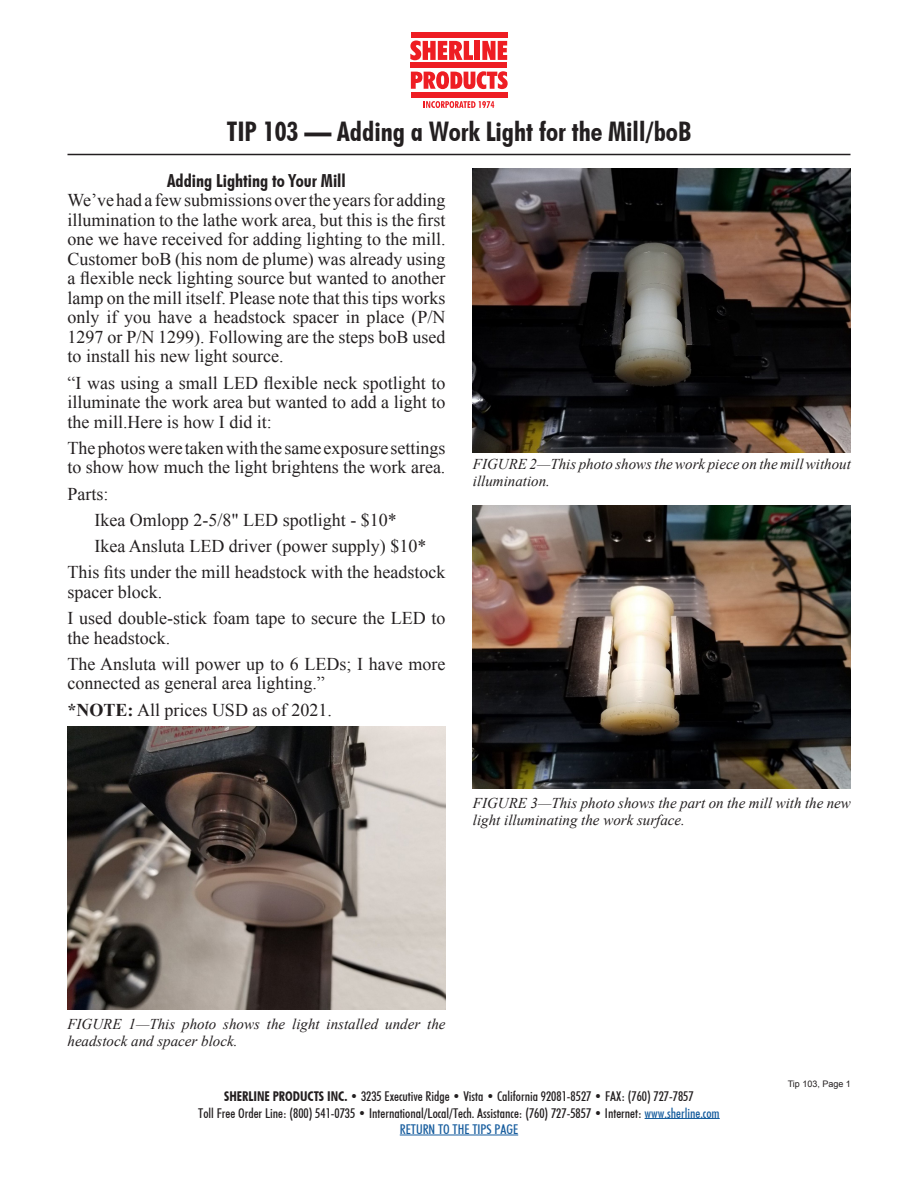
<style>
.page{position:relative;width:918px;height:1188px;background:#fff}
.page>*{position:absolute;margin:0;border:0;box-sizing:border-box;transform-origin:0 0}
.Tips_headline{font:27px "Futuri Condensed Bold SWFTE";color:#231f20}
.Body_text{font:18px/19.5px "Times New Roman";color:#231f20}
.numbers_indent{font:18px "Times New Roman";color:#231f20}
.Subhead_2{font:18px "Futuri Condensed Bold SWFTE";color:#231f20}
.t1{font:italic 15px/16.5px "Times New Roman";color:#231f20}
.t2{font:13.5px/16.5px "Futuri Condensed Regular SWFTE";color:#231f20;text-align:center}
.t3{font:9px "Arial";color:#231f20}
.s1{font-weight:700}
.s2{font-family:"Futuri Condensed Bold SWFTE"}
.s3{font-family:"Futuri Condensed Extra Bold SWFTE"}
.s4{color:#175d9e}
</style>
<div class="page">
<img style="left:68px;top:727px;width:378px;height:283px">
<hr style="left:645px;top:1118px;width:75px;height:1px;background:#175d9e">
<hr style="left:400px;top:1135px;width:118px;height:1px;background:#175d9e">
<svg style="left:410px;top:41px;width:63px;height:19px"></svg>
<div style="left:475px;top:41px;width:5px;height:19px;background:#ee1d23"></div>
<svg style="left:482px;top:41px;width:25px;height:19px"></svg>
<svg style="left:411px;top:71px;width:97px;height:18px"></svg>
<div style="left:411px;top:63px;width:96px;height:5px;background:#ee1d23"></div>
<div style="left:411px;top:92px;width:97px;height:6px;background:#ee1d23"></div>
<div style="left:411px;top:32px;width:97px;height:6px;background:#ee1d23"></div>
<svg style="left:424px;top:101px;width:70px;height:7px"></svg>
<hr style="left:68px;top:154px;width:782px;height:1px;background:#231f20">
<img style="left:473px;top:169px;width:378px;height:283px">
<img style="left:472px;top:505px;width:378px;height:284px">
<p class="Tips_headline" style="left:227px;top:114px;width:466px">TIP 103 — Adding a Work Light for the Mill/boB</p>
<p class="Subhead_2" style="left:167px;top:169px;width:180px">Adding Lighting to Your Mill</p>
<p class="Body_text" style="left:68px;top:190px;width:380px;text-align:justify">We’ve had a few submissions over the years for adding illumination to the lathe work area, but this is the first one we have received for adding lighting to the mill.<br>Customer boB (his nom de plume) was already using a flexible neck lighting source but wanted to another lamp on the mill itself. Please note that this tips works only if you have a headstock spacer in place (P/N 1297 or P/N 1299). Following are the steps boB used to install his new light source.</p>
<p class="Body_text" style="left:68px;top:373px;width:380px;text-align:justify">“I was using a small LED flexible neck spotlight to illuminate the work area but wanted to add a light to the mill.Here is how I did it:</p>
<p class="Body_text" style="left:68px;top:438px;width:380px">The photos were taken with the same exposure settings to show how much the light brightens the work area.</p>
<p class="Body_text" style="left:68px;top:484px;width:43px">Parts:</p>
<p class="numbers_indent" style="left:94px;top:508px;width:304px">Ikea Omlopp 2-5/8" LED spotlight - $10*</p>
<p class="numbers_indent" style="left:94px;top:534px;width:333px">Ikea Ansluta LED driver (power supply) $10*</p>
<p class="Body_text" style="left:68px;top:562px;width:380px">This fits under the mill headstock with the headstock spacer block.</p>
<p class="Body_text" style="left:68px;top:608px;width:380px">I used double-stick foam tape to secure the LED to the headstock.</p>
<p class="Body_text" style="left:68px;top:654px;width:380px">The Ansluta will power up to 6 LEDs; I have more connected as general area lighting.”</p>
<p class="Body_text" style="left:68px;top:700px;width:266px"><span class="s1">*NOTE:</span> All prices USD as of 2021.</p>
<p class="t1" style="left:473px;top:456px;width:380px">FIGURE 2—This photo shows the work piece on the mill without illumination.</p>
<p class="t1" style="left:473px;top:794px;width:379px">FIGURE 3—This photo shows the part on the mill with the new light illuminating the work surface.</p>
<p class="t1" style="left:68px;top:1016px;width:380px">FIGURE 1—This photo shows the light installed under the headstock and spacer block.</p>
<p class="t2" style="left:198px;top:1088px;width:523px"><span class="s2">SHERLINE PRODUCTS INC.</span> <span class="s3">•</span> 3235 Executive Ridge <span class="s3">•</span> Vista <span class="s3">•</span> California 92081-8527 <span class="s3">•</span> FAX: (760) 727-7857<br>Toll Free Order Line: (800) 541-0735 <span class="s3">•</span> International/Local/Tech. Assistance: (760) 727-5857 <span class="s3">•</span> Internet: <span class="s4">www.sherline.com<br>RETURN TO THE TIPS PAGE</span></p>
<p class="t3" style="left:788px;top:1077px;width:65px">Tip 103, Page 1</p>
</div>
